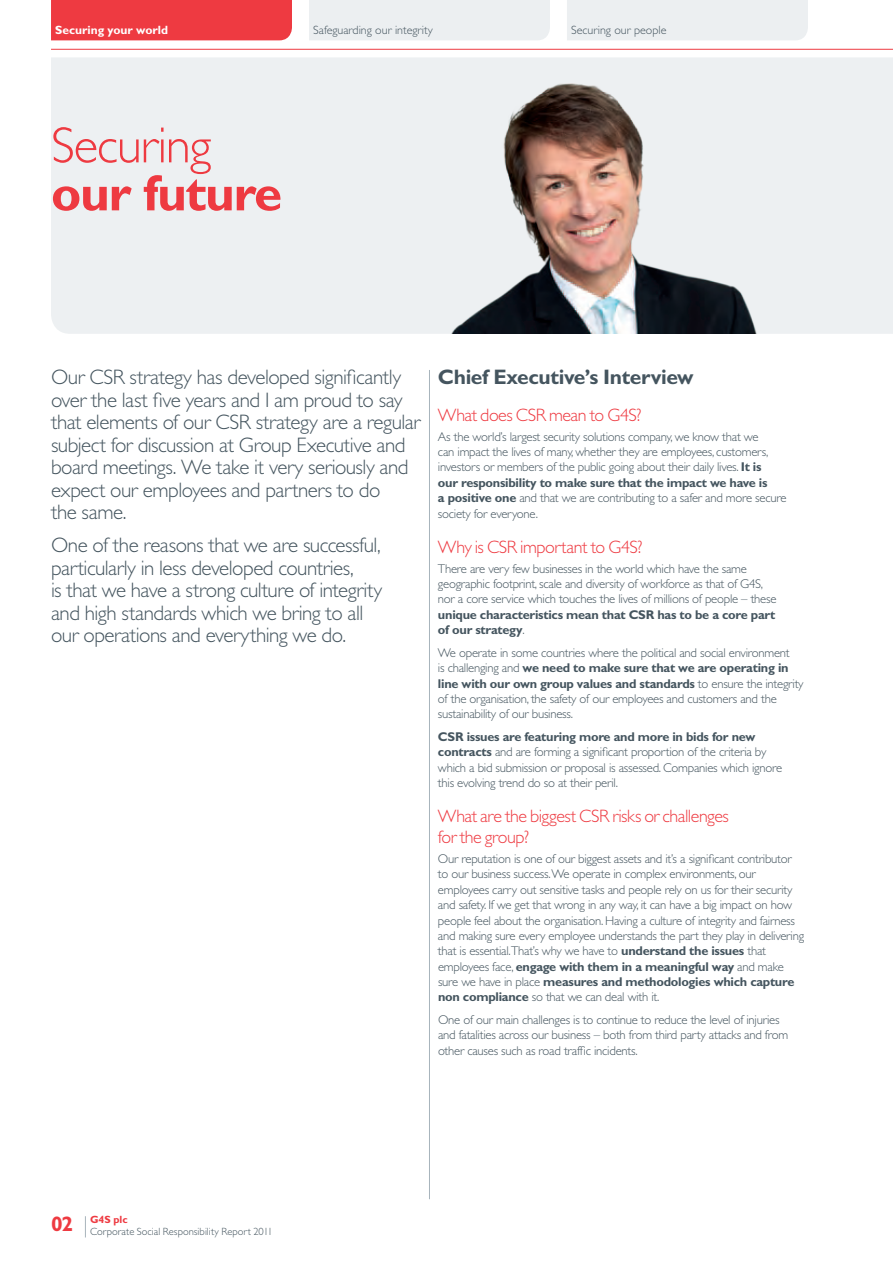
<style>
.page{position:relative;width:893px;height:1263px;background:#fff}
.page>*{position:absolute;margin:0;border:0;box-sizing:border-box;transform-origin:0 0}
.t1{font:700 51px "Gill Sans Std";letter-spacing:-.025em;color:#ee3a41}
.t2{font:300 51px "Gill Sans Std";letter-spacing:-.025em;color:#ee3a41}
.t3{font:300 21px/22.5px "Gill Sans Std";letter-spacing:-.025em;color:#45555f}
.t4{font:700 21px "Gill Sans Std";letter-spacing:-.02em;color:#45555f}
.t5{font:300 18px/21px "Gill Sans Std";letter-spacing:-.025em;color:#ee3a41}
.t6{font:300 12.75px/15.5px "Gill Sans Std";letter-spacing:-.02em;color:#45555f}
.t7{font:700 12.75px/15.5px "Gill Sans Std";letter-spacing:-.02em;color:#45555f}
.t8{font:300 12px "Gill Sans Std";color:#45555f}
.t9{font:700 12px "Gill Sans Std";color:#fff}
.t10{font:300 10.5px/12px "Gill Sans Std";color:#45555f}
.s1{font-weight:700}
.s2{font-weight:300}
.s3{font-weight:700;color:#ee3a41}
</style>
<div class="page">
<div style="left:51px;top:57px;width:841px;height:277px;background:#edf0f2"></div>
<hr style="left:51px;top:49px;width:842px;height:1px;background:#ee3a41">
<svg style="left:85px;top:1216px;width:1px;height:21px"></svg>
<div style="left:51px;top:0;width:241px;height:40px;background:#ee3a41"></div>
<div style="left:309px;top:0;width:241px;height:40px;background:#eceff1"></div>
<div style="left:567px;top:0;width:241px;height:40px;background:#eceff1"></div>
<hr style="left:429px;top:370px;width:1px;height:829px;background:#a8b4bc">
<svg style="left:892px;top:57px;width:1px;height:277px"></svg>
<img style="left:428px;top:68px;width:377px;height:266px">
<p class="t9" style="left:55px;top:23px;width:114px">Securing your world</p>
<p class="t8" style="left:313px;top:23px;width:121px">Safeguarding our integrity</p>
<p class="t8" style="left:571px;top:23px;width:97px">Securing our people</p>
<h1 class="t2" style="left:51px;top:117px;width:162px">Securing</h1>
<h1 class="t1" style="left:51px;top:163px;width:233px">our future</h1>
<p class="t3" style="left:51px;top:366px;width:371px">Our CSR strategy has developed significantly over the last five years and I am proud to say that elements of our CSR strategy are a regular subject for discussion at Group Executive and board meetings. We take it very seriously and expect our employees and partners to do<br>the same.</p>
<h2 class="t3" style="left:51px;top:534px;width:333px">One of the reasons that we are successful, particularly in less developed countries,<br>is that we have a strong culture of integrity and high standards which we bring to all our operations and everything we do.</h2>
<h2 class="t4" style="left:438px;top:365px;width:257px">Chief Executive’s Interview</h2>
<h3 class="t5" style="left:438px;top:405px;width:205px">What does CSR mean to G4S?</h3>
<p class="t6" style="left:438px;top:429px;width:350px">As the world’s largest security solutions company, we know that we<br>can impact the lives of many, whether they are employees, customers, investors or members of the public going about their daily lives. <span class="s1">It is<br>our responsibility to make sure that the impact we have is<br>a positive one</span> and that we are contributing to a safer and more secure society for everyone.</p>
<h3 class="t5" style="left:438px;top:537px;width:206px">Why is CSR important to G4S?</h3>
<p class="t6" style="left:438px;top:561px;width:340px">There are very few businesses in the world which have the same geographic footprint, scale and diversity of workforce as that of G4S, nor a core service which touches the lives of millions of people – these</p>
<p class="t7" style="left:438px;top:607px;width:339px">unique characteristics mean that CSR has to be a core part of our strategy<span class="s2">.</span></p>
<p class="t6" style="left:438px;top:645px;width:367px">We operate in some countries where the political and social environment<br>is challenging and <span class="s1">we need to make sure that we are operating in line with our own group values and standards</span> to ensure the integrity of the organisation, the safety of our employees and customers and the sustainability of our business.</p>
<p class="t6" style="left:438px;top:729px;width:346px"><span class="s1">CSR issues are featuring more and more in bids for new contracts</span> and are forming a significant proportion of the criteria by which a bid submission or proposal is assessed. Companies which ignore this evolving trend do so at their peril.</p>
<h3 class="t5" style="left:438px;top:806px;width:292px">What are the biggest CSR risks or challenges for the group?</h3>
<p class="t6" style="left:438px;top:851px;width:368px">Our reputation is one of our biggest assets and it’s a significant contributor to our business success.We operate in complex environments, our employees carry out sensitive tasks and people rely on us for their security and safety. If we get that wrong in any way, it can have a big impact on how people feel about the organisation. Having a culture of integrity and fairness and making sure every employee understands the part they play in delivering that is essential.That’s why we have to <span class="s1">understand the issues</span> that employees face, <span class="s1">engage with them in a meaningful way</span> and make sure we have in place <span class="s1">measures and methodologies which capture non compliance</span> so that we can deal with it.</p>
<p class="t6" style="left:438px;top:1012px;width:352px">One of our main challenges is to continue to reduce the level of injuries and fatalities across our business – both from third party attacks and from other causes such as road traffic incidents.</p>
<p class="t10" style="left:51px;top:1214px;width:223px;text-indent:39px"><span class="s3">G4S plc<br></span><sup>02</sup> Corporate Social Responsibility Report 2011</p>
</div>
